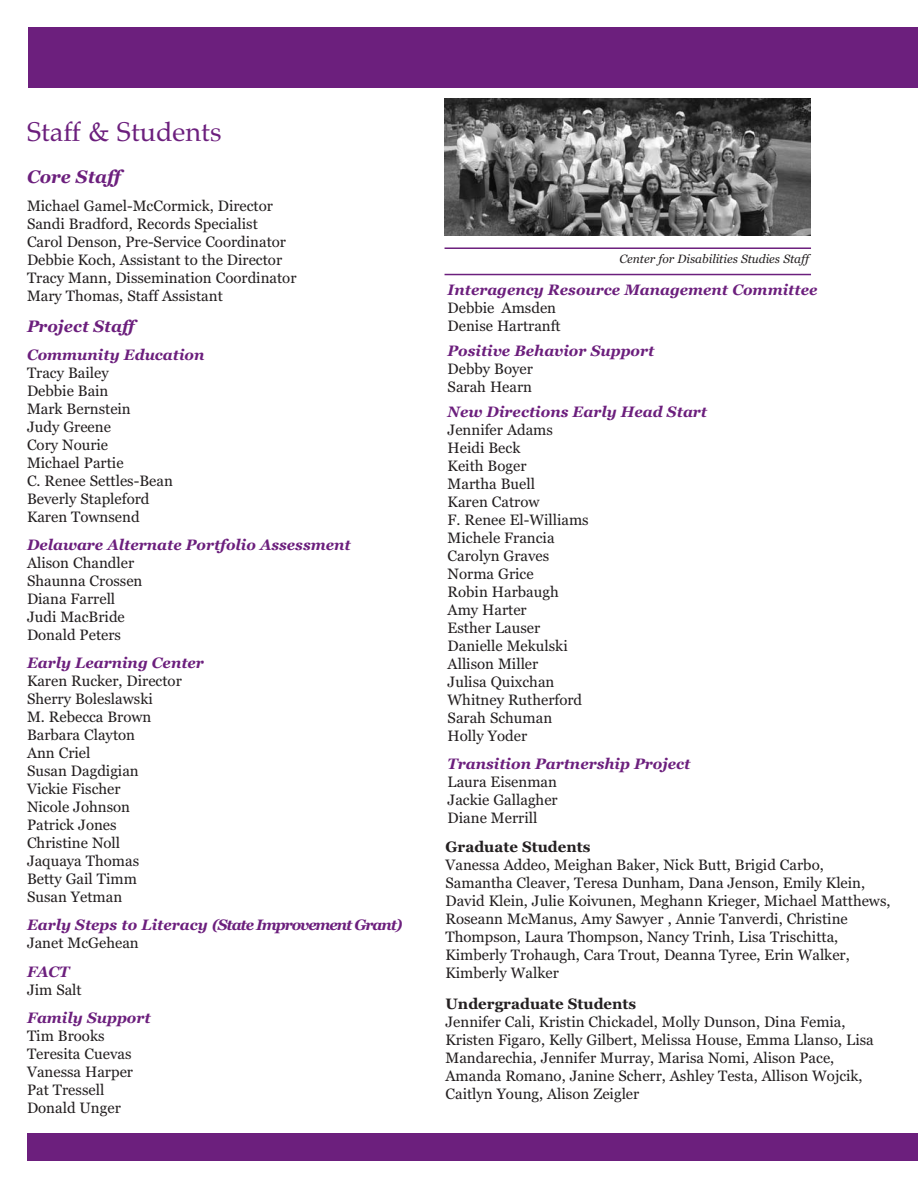
<style>
.page{position:relative;width:918px;height:1188px;background:#fff}
.page>*{position:absolute;margin:0;border:0;box-sizing:border-box;transform-origin:0 0}
.t1{font:27px "Palatino";color:#6c1f7d}
.t2{font:italic 700 18px "Georgia";color:#6c1f7d}
.t3{font:italic 700 16.5px "Georgia";color:#6c1f7d}
.t4{font:15px/18px "Georgia";color:#231f20}
.t5{font:italic 700 15px "Georgia";color:#6c1f7d}
.t6{font:italic 700 15px "Georgia";letter-spacing:-.07em;color:#6c1f7d}
.t7{font:700 15px "Georgia";color:#231f20}
.t8{font:italic 12px "Georgia";color:#231f20}
</style>
<div class="page">
<div style="left:28px;top:27px;width:890px;height:61px;background:#6c1f7d"></div>
<div style="left:27px;top:1133px;width:891px;height:28px;background:#6c1f7d"></div>
<img style="left:445px;top:98px;width:365px;height:137px">
<hr style="left:445px;top:247px;width:366px;height:2px;background:#6c1f7d">
<hr style="left:445px;top:274px;width:366px;height:1px;background:#6c1f7d">
<h1 class="t1" style="left:27px;top:116px;width:196px">Staff &amp; Students</h1>
<p class="t2" style="left:27px;top:166px;width:95px">Core Staff</p>
<p class="t4" style="left:27px;top:197px;width:271px">Michael Gamel-McCormick, Director Sandi Bradford, Records Specialist Carol Denson, Pre-Service Coordinator Debbie Koch, Assistant to the Director Tracy Mann, Dissemination Coordinator Mary Thomas, Staff Assistant</p>
<p class="t3" style="left:27px;top:317px;width:109px">Project Staff</p>
<p class="t5" style="left:27px;top:346px;width:179px">Community Education</p>
<p class="t4" style="left:27px;top:364px;width:147px">Tracy Bailey<br>Debbie Bain<br>Mark Bernstein<br>Judy Greene<br>Cory Nourie<br>Michael Partie<br>C. Renee Settles-Bean<br>Beverly Stapleford<br>Karen Townsend</p>
<p class="t5" style="left:27px;top:536px;width:325px">Delaware Alternate Portfolio Assessment</p>
<p class="t4" style="left:27px;top:554px;width:117px">Alison Chandler<br>Shaunna Crossen<br>Diana Farrell<br>Judi MacBride<br>Donald Peters</p>
<p class="t5" style="left:27px;top:654px;width:178px">Early Learning Center</p>
<p class="t4" style="left:27px;top:672px;width:156px">Karen Rucker, Director<br>Sherry Boleslawski<br>M. Rebecca Brown<br>Barbara Clayton<br>Ann Criel<br>Susan Dagdigian<br>Vickie Fischer<br>Nicole Johnson<br>Patrick Jones<br>Christine Noll<br>Jaquaya Thomas<br>Betty Gail Timm<br>Susan Yetman</p>
<p class="t6" style="left:27px;top:916px;width:377px">Early Steps to Literacy (State Improvement Grant)</p>
<p class="t4" style="left:27px;top:934px;width:113px">Janet McGehean</p>
<p class="t5" style="left:27px;top:963px;width:44px">FACT</p>
<p class="t4" style="left:27px;top:980px;width:56px">Jim Salt</p>
<p class="t5" style="left:27px;top:1009px;width:125px">Family Support</p>
<p class="t4" style="left:27px;top:1026px;width:108px">Tim Brooks<br>Teresita Cuevas<br>Vanessa Harper<br>Pat Tressell<br>Donald Unger</p>
<p class="t8" style="left:619px;top:251px;width:191px">Center for Disabilities Studies Staff</p>
<p class="t5" style="left:448px;top:281px;width:371px">Interagency Resource Management Committee</p>
<p class="t4" style="left:448px;top:299px;width:115px">Debbie Amsden<br>Denise Hartranft</p>
<p class="t5" style="left:448px;top:342px;width:208px">Positive Behavior Support</p>
<p class="t4" style="left:448px;top:360px;width:87px">Debby Boyer<br>Sarah Hearn</p>
<p class="t5" style="left:448px;top:403px;width:261px">New Directions Early Head Start</p>
<p class="t4" style="left:448px;top:421px;width:143px">Jennifer Adams<br>Heidi Beck<br>Keith Boger<br>Martha Buell<br>Karen Catrow<br>F. Renee El-Williams<br>Michele Francia<br>Carolyn Graves<br>Norma Grice<br>Robin Harbaugh<br>Amy Harter<br>Esther Lauser<br>Danielle Mekulski<br>Allison Miller<br>Julisa Quixchan<br>Whitney Rutherford<br>Sarah Schuman<br>Holly Yoder</p>
<p class="t5" style="left:448px;top:755px;width:244px">Transition Partnership Project</p>
<p class="t4" style="left:448px;top:773px;width:112px;text-align:justify">Laura Eisenman Jackie Gallagher Diane Merrill</p>
<p class="t7" style="left:446px;top:838px;width:146px">Graduate Students</p>
<p class="t4" style="left:446px;top:856px;width:447px">Vanessa Addeo, Meighan Baker, Nick Butt, Brigid Carbo, Samantha Cleaver, Teresa Dunham, Dana Jenson, Emily Klein, David Klein, Julie Koivunen, Meghann Krieger, Michael Matthews, Roseann McManus, Amy Sawyer , Annie Tanverdi, Christine Thompson, Laura Thompson, Nancy Trinh, Lisa Trischitta, Kimberly Trohaugh, Cara Trout, Deanna Tyree, Erin Walker, Kimberly Walker</p>
<p class="t7" style="left:446px;top:995px;width:192px">Undergraduate Students</p>
<p class="t4" style="left:446px;top:1013px;width:430px">Jennifer Cali, Kristin Chickadel, Molly Dunson, Dina Femia, Kristen Figaro, Kelly Gilbert, Melissa House, Emma Llanso, Lisa Mandarechia, Jennifer Murray, Marisa Nomi, Alison Pace, Amanda Romano, Janine Scherr, Ashley Testa, Allison Wojcik, Caitlyn Young, Alison Zeigler</p>
</div>
